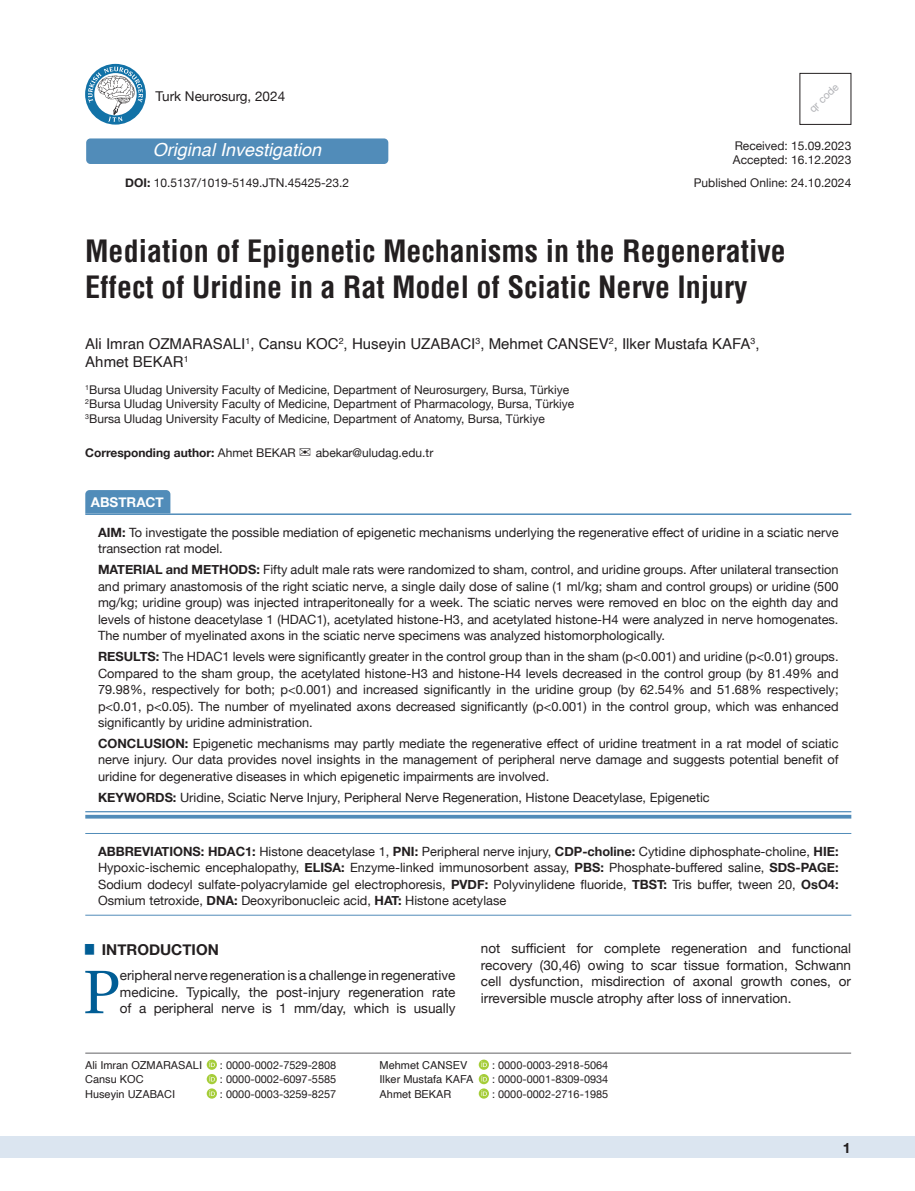
<style>
.page{position:relative;width:915px;height:1191px;background:#fff}
.page>*{position:absolute;margin:0;border:0;box-sizing:border-box;transform-origin:0 0}
.t1{font:61.2px "Utopia";color:#005d95}
.t2{font:700 condensed 30px/36px "Helvetica";color:#231f20}
.t3{font:italic 18px "Helvetica";color:#fff}
.t4{font:15px/18px "Helvetica";color:#231f20}
.t5{font:700 15px "Helvetica Neue";color:#231f20}
.t6{font:700 14.25px "Helvetica Neue";color:#231f20}
.t7{font:13.5px/16.5px "Helvetica Neue";color:#231f20;text-align:justify}
.t8{font:700 13.5px "Helvetica Neue";color:#fff}
.t9{font:12.75px/16.5px "Helvetica Neue";color:#231f20;text-align:justify}
.t10{font:12px/14.4px "Helvetica Neue";color:#231f20}
.t11{font:10.95px "Helvetica Neue";color:#231f20}
.t12{font:10.95px "Helvetica";color:#231f20}
.t13{font:10.5px "Helvetica Neue";color:#b2b3b7}
.s1{font-weight:700}
.s2{font-family:"Helvetica"}
</style>
<div class="page">
<div style="left:0;top:1136px;width:914px;height:22px;background:#dbe5f0"></div>
<hr style="left:85px;top:1052px;width:765px;height:1px;background:#636366">
<div style="left:85px;top:490px;width:85px;height:23px;background:#518cb9"></div>
<svg style="left:85px;top:812px;width:766px;height:3px"></svg>
<hr style="left:85px;top:513px;width:766px;height:2px;background:#518cb9">
<hr style="left:85px;top:811px;width:766px;height:1px;background:#518cb9">
<hr style="left:85px;top:815px;width:766px;height:3px;background:#518cb9">
<hr style="left:85px;top:833px;width:766px;height:1px;background:#518cb9">
<hr style="left:85px;top:914px;width:766px;height:1px;background:#518cb9">
<div style="left:799px;top:73px;width:51px;height:52px;border:1px solid #231f20"></div>
<svg style="left:207px;top:1059px;width:10px;height:10px"></svg>
<svg style="left:209px;top:1061px;width:6px;height:6px"></svg>
<svg style="left:207px;top:1074px;width:10px;height:10px"></svg>
<svg style="left:209px;top:1075px;width:6px;height:6px"></svg>
<svg style="left:207px;top:1088px;width:10px;height:10px"></svg>
<svg style="left:209px;top:1090px;width:6px;height:5px"></svg>
<svg style="left:478px;top:1059px;width:11px;height:10px"></svg>
<svg style="left:481px;top:1061px;width:6px;height:6px"></svg>
<svg style="left:478px;top:1074px;width:11px;height:10px"></svg>
<svg style="left:481px;top:1075px;width:6px;height:6px"></svg>
<svg style="left:478px;top:1088px;width:11px;height:10px"></svg>
<svg style="left:481px;top:1090px;width:6px;height:5px"></svg>
<svg style="left:85px;top:64px;width:61px;height:61px"></svg>
<svg style="left:88px;top:67px;width:55px;height:55px"></svg>
<div style="left:86px;top:138px;width:302px;height:26px;background:#518cb9;border-radius:4px"></div>
<p class="t7" style="left:156px;top:88px;width:131px">Turk Neurosurg, 2024</p>
<h3 class="t3" style="left:153px;top:136px;width:170px">Original Investigation</h3>
<p class="t10" style="left:125px;top:177px;width:225px"><span class="s1">DOI:</span> 10.5137/1019-5149.JTN.45425-23.2</p>
<p class="t13" style="left:805px;top:105px;width:38px;rotate:-44deg">qr code</p>
<p class="t10" style="left:732px;top:139px;width:120px">Received: 15.09.2023<br>Accepted: 16.12.2023</p>
<p class="t10" style="left:693px;top:176px;width:159px">Published Online: 24.10.2024</p>
<h2 class="t2" style="left:85px;top:233px;width:702px">Mediation of Epigenetic Mechanisms in the Regenerative<br>Effect of Uridine in a Rat Model of Sciatic Nerve Injury</h2>
<p class="t4" style="left:85px;top:335px;width:675px">Ali Imran OZMARASALI<sup>1</sup>, Cansu KOC<sup>2</sup>, Huseyin UZABACI<sup>3</sup>, Mehmet CANSEV<sup>2</sup>, Ilker Mustafa KAFA<sup>3</sup>,<br>Ahmet BEKAR<sup>1</sup></p>
<p class="t10" style="left:85px;top:383px;width:490px"><sup>1</sup>Bursa Uludag University Faculty of Medicine, Department of Neurosurgery, Bursa, Türkiye<br><sup>2</sup>Bursa Uludag University Faculty of Medicine, Department of Pharmacology, Bursa, Türkiye<br><sup>3</sup>Bursa Uludag University Faculty of Medicine, Department of Anatomy, Bursa, Türkiye</p>
<p class="t10" style="left:85px;top:446px;width:349px"><span class="s1">Corresponding author:</span> Ahmet BEKAR abekar@uludag.edu.tr</p>
<p class="t8" style="left:91px;top:491px;width:75px">ABSTRACT</p>
<p class="t9" style="left:98px;top:525px;width:741px"><span class="s1">AIM:</span> To investigate the possible mediation of epigenetic mechanisms underlying the regenerative effect of uridine in a sciatic nerve transection rat model.</p>
<p class="t9" style="left:98px;top:562px;width:741px"><span class="s1">MATERIAL and METHODS:</span> Fifty adult male rats were randomized to sham, control, and uridine groups. After unilateral transection and primary anastomosis of the right sciatic nerve, a single daily dose of saline (1 ml/kg; sham and control groups) or uridine (500 mg/kg; uridine group) was injected intraperitoneally for a week. The sciatic nerves were removed en bloc on the eighth day and levels of histone deacetylase 1 (HDAC1), acetylated histone-H3, and acetylated histone-H4 were analyzed in nerve homogenates.<br>The number of myelinated axons in the sciatic nerve specimens was analyzed histomorphologically.</p>
<p class="t9" style="left:98px;top:649px;width:741px"><span class="s1">RESULTS:</span> The HDAC1 levels were significantly greater in the control group than in the sham (p&lt;0.001) and uridine (p&lt;0.01) groups.<br>Compared to the sham group, the acetylated histone-H3 and histone-H4 levels decreased in the control group (by 81.49% and 79.98%, respectively for both; p&lt;0.001) and increased significantly in the uridine group (by 62.54% and 51.68% respectively; p&lt;0.01, p&lt;0.05). The number of myelinated axons decreased significantly (p&lt;0.001) in the control group, which was enhanced significantly by uridine administration.</p>
<p class="t9" style="left:98px;top:735px;width:741px"><span class="s1">CONCLUSION:</span> Epigenetic mechanisms may partly mediate the regenerative effect of uridine treatment in a rat model of sciatic nerve injury. Our data provides novel insights in the management of peripheral nerve damage and suggests potential benefit of uridine for degenerative diseases in which epigenetic impairments are involved.</p>
<p class="t9" style="left:98px;top:789px;width:613px"><span class="s1">KEYWORDS:</span> Uridine, Sciatic Nerve Injury, Peripheral Nerve Regeneration, Histone Deacetylase, Epigenetic</p>
<p class="t9" style="left:98px;top:843px;width:741px"><span class="s1">ABBREVIATIONS: HDAC1:</span> Histone deacetylase 1, <span class="s1">PNI:</span> Peripheral nerve injury, <span class="s1">CDP-choline:</span> Cytidine diphosphate-choline, <span class="s1">HIE:<br></span>Hypoxic-ischemic encephalopathy, <span class="s1">ELISA:</span> Enzyme-linked immunosorbent assay, <span class="s1">PBS:</span> Phosphate-buffered saline, <span class="s1">SDS-PAGE:<br></span>Sodium dodecyl sulfate-polyacrylamide gel electrophoresis, <span class="s1">PVDF:</span> Polyvinylidene fluoride, <span class="s1">TBST:</span> Tris buffer, tween 20, <span class="s1">OsO4:<br></span>Osmium tetroxide, <span class="s1">DNA:</span> Deoxyribonucleic acid, <span class="s1">HAT:</span> Histone acetylase</p>
<p class="t5" style="left:85px;top:938px;width:135px"><sup>█</sup> INTRODUCTION</p>
<h1 class="t1" style="left:83px;top:957px;width:38px">P</h1>
<p class="t7" style="left:120px;top:968px;width:337px">eripheral nerve regeneration is a challenge in regenerative medicine. Typically, the post-injury regeneration rate of a peripheral nerve is 1 mm/day, which is usually</p>
<p class="t7" style="left:480px;top:941px;width:371px">not sufficient for complete regeneration and functional recovery (30,46) owing to scar tissue formation, Schwann cell dysfunction, misdirection of axonal growth cones, or irreversible muscle atrophy after loss of innervation.</p>
<p class="t12" style="left:85px;top:1056px;width:118px">Ali Imran OZMARASALI</p>
<p class="t11" style="left:220px;top:1057px;width:118px">: 0000-0002-7529-2808</p>
<p class="t12" style="left:85px;top:1071px;width:60px">Cansu KOC</p>
<p class="t11" style="left:220px;top:1071px;width:118px">: 0000-0002-6097-5585</p>
<p class="t12" style="left:85px;top:1085px;width:92px">Huseyin UZABACI</p>
<p class="t11" style="left:220px;top:1086px;width:118px">: <span class="s2">0</span>000-0003-3259-8257</p>
<p class="t12" style="left:379px;top:1056px;width:89px">Mehmet CANSEV</p>
<p class="t11" style="left:492px;top:1057px;width:118px">: 0000-0003-2918-5064</p>
<p class="t12" style="left:379px;top:1071px;width:95px">Ilker Mustafa KAFA</p>
<p class="t11" style="left:492px;top:1071px;width:118px">: 0000-0001-8309-0934</p>
<p class="t12" style="left:379px;top:1085px;width:73px">Ahmet BEKAR</p>
<p class="t11" style="left:492px;top:1086px;width:118px">: 0000-0002-2716-1985</p>
<p class="t6" style="left:842px;top:1137px;width:9px">1</p>
</div>
